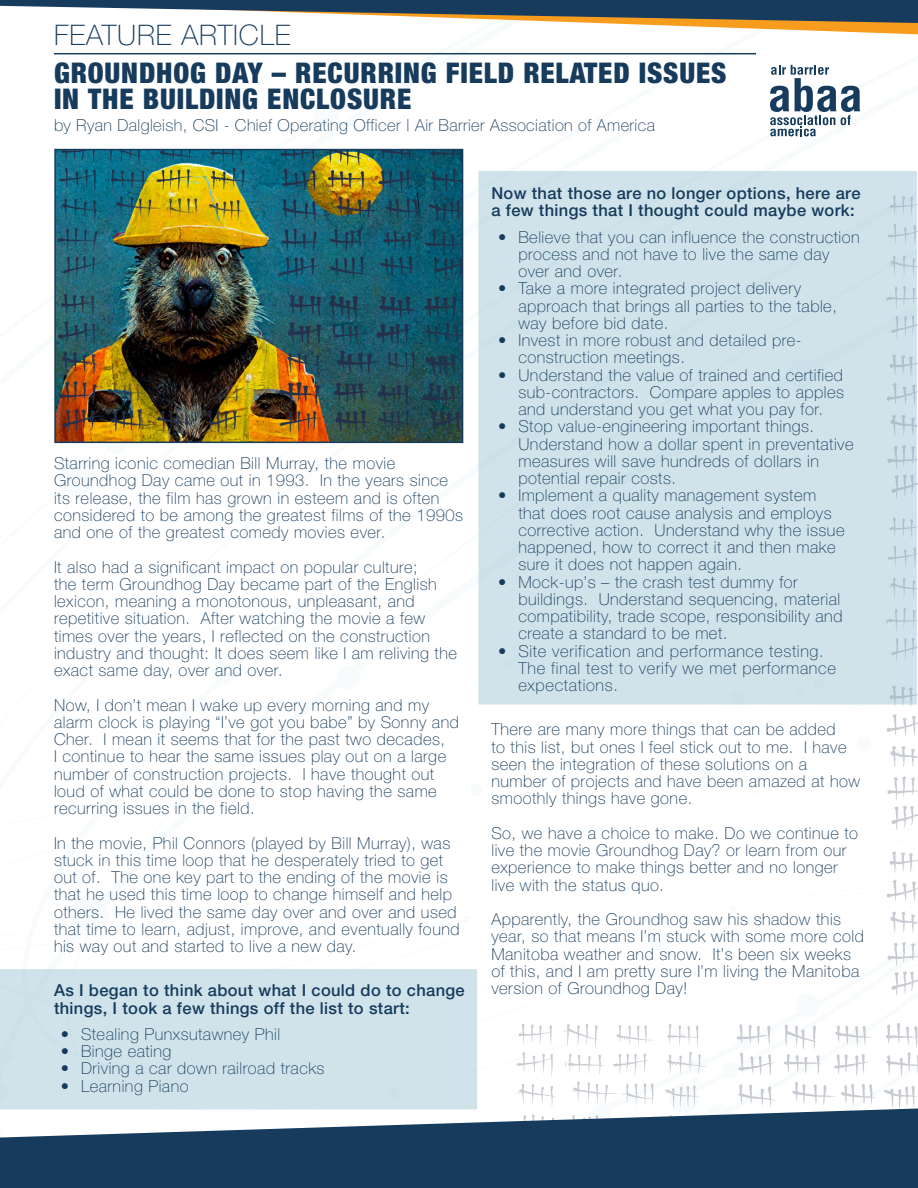
<style>
.page{position:relative;width:918px;height:1188px;background:#fff}
.page>*{position:absolute;margin:0;border:0;box-sizing:border-box;transform-origin:0 0}
.t1{font:900 condensed 28.5px/25.5px "Helvetica Neue";letter-spacing:.03em;color:#163b5c}
.t2{font:100 28.35px "Helvetica Neue";letter-spacing:.03em;color:#163b5c}
.t3{font:100 16.5px/17.2px "Helvetica Neue";letter-spacing:.03em;color:#163b5c}
.t4{font:500 16.5px/17.2px "Helvetica Neue";letter-spacing:.02em;color:#163b5c}
</style>
<div class="page">
<svg style="left:477px;top:851px;width:441px;height:220px"></svg>
<svg style="left:696px;top:962px;width:222px;height:147px"></svg>
<svg style="left:512px;top:1023px;width:143px;height:84px"></svg>
<svg style="left:104px;top:443px;width:24px;height:1px"></svg>
<svg style="left:647px;top:933px;width:19px;height:19px"></svg>
<svg style="left:492px;top:965px;width:15px;height:15px"></svg>
<svg style="left:890px;top:745px;width:28px;height:22px"></svg>
<svg style="left:661px;top:1024px;width:116px;height:85px"></svg>
<svg style="left:553px;top:960px;width:15px;height:14px"></svg>
<svg style="left:784px;top:992px;width:93px;height:114px"></svg>
<svg style="left:617px;top:884px;width:14px;height:13px"></svg>
<svg style="left:729px;top:905px;width:9px;height:8px"></svg>
<div style="left:478px;top:171px;width:439px;height:534px;background:#d0e3ea"></div>
<div style="left:0;top:969px;width:477px;height:140px;background:#d0e3ea"></div>
<hr style="left:54px;top:53px;width:702px;height:1px;background:#163b5c">
<svg style="left:0;top:0;width:918px;height:34px"></svg>
<img style="left:57px;top:152px;width:403px;height:288px">
<div style="left:54px;top:149px;width:409px;height:294px;border:2px solid #163b5c"></div>
<svg style="left:0;top:1109px;width:918px;height:79px;fill:#163b5c"></svg>
<svg style="left:770px;top:65px;width:90px;height:71px"></svg>
<p class="t2" style="left:54px;top:19px;width:238px">FEATURE ARTICLE</p>
<p class="t1" style="left:54px;top:60px;width:674px">GROUNDHOG DAY – RECURRING FIELD RELATED ISSUES<br>IN THE BUILDING ENCLOSURE</p>
<p class="t3" style="left:54px;top:116px;width:603px">by Ryan Dalgleish, CSI - Chief Operating Officer | Air Barrier Association of America</p>
<p class="t3" style="left:54px;top:455px;width:410px">Starring iconic comedian Bill Murray, the movie Groundhog Day came out in 1993. In the years since its release, the film has grown in esteem and is often considered to be among the greatest films of the 1990s and one of the greatest comedy movies ever.</p>
<p class="t3" style="left:54px;top:558px;width:404px">It also had a significant impact on popular culture;<br>the term Groundhog Day became part of the English lexicon, meaning a monotonous, unpleasant, and repetitive situation. After watching the movie a few times over the years, I reflected on the construction industry and thought: It does seem like I am reliving the exact same day, over and over.</p>
<p class="t3" style="left:54px;top:696px;width:406px">Now, I don’t mean I wake up every morning and my alarm clock is playing “I’ve got you babe” by Sonny and Cher. I mean it seems that for the past two decades,<br>I continue to hear the same issues play out on a large number of construction projects. I have thought out loud of what could be done to stop having the same recurring issues in the field.</p>
<p class="t3" style="left:54px;top:834px;width:407px">In the movie, Phil Connors (played by Bill Murray), was stuck in this time loop that he desperately tried to get out of. The one key part to the ending of the movie is that he used this time loop to change himself and help others. He lived the same day over and over and used that time to learn, adjust, improve, and eventually found his way out and started to live a new day.</p>
<p class="t4" style="left:54px;top:982px;width:412px">As I began to think about what I could do to change things, I took a few things off the list to start:</p>
<p class="t3" style="left:61px;top:1025px;width:221px">• Stealing Punxsutawney Phil</p>
<p class="t3" style="left:61px;top:1043px;width:112px">• Binge eating</p>
<p class="t3" style="left:61px;top:1060px;width:265px">• Driving a car down railroad tracks</p>
<p class="t3" style="left:61px;top:1077px;width:129px">• Learning Piano</p>
<p class="t4" style="left:491px;top:185px;width:371px">Now that those are no longer options, here are a few things that I thought could maybe work:</p>
<p class="t3" style="left:518px;top:228px;width:343px;text-indent:-20px">• Believe that you can influence the construction process and not have to live the same day over and over.</p>
<p class="t3" style="left:518px;top:280px;width:320px;text-indent:-20px">• Take a more integrated project delivery approach that brings all parties to the table, way before bid date.</p>
<p class="t3" style="left:518px;top:332px;width:285px;text-indent:-20px">• Invest in more robust and detailed pre&shy;construction meetings.</p>
<p class="t3" style="left:518px;top:366px;width:327px;text-align:justify;text-indent:-20px">• Understand the value of trained and certified sub-contractors. Compare apples to apples and understand you get what you pay for.</p>
<p class="t3" style="left:518px;top:418px;width:337px;text-indent:-20px">• Stop value-engineering important things.<br>Understand how a dollar spent in preventative measures will save hundreds of dollars in potential repair costs.</p>
<p class="t3" style="left:518px;top:487px;width:328px;text-indent:-20px">• Implement a quality management system that does root cause analysis and employs corrective action. Understand why the issue happened, how to correct it and then make sure it does not happen again.</p>
<p class="t3" style="left:518px;top:573px;width:326px;text-indent:-20px">• Mock-up’s – the crash test dummy for buildings. Understand sequencing, material compatibility, trade scope, responsibility and create a standard to be met.</p>
<p class="t3" style="left:518px;top:642px;width:319px;text-indent:-20px">• Site verification and performance testing.<br>The final test to verify we met performance expectations.</p>
<p class="t3" style="left:491px;top:721px;width:370px">There are many more things that can be added<br>to this list, but ones I feel stick out to me. I have seen the integration of these solutions on a number of projects and have been amazed at how smoothly things have gone.</p>
<p class="t3" style="left:491px;top:824px;width:368px">So, we have a choice to make. Do we continue to live the movie Groundhog Day? or learn from our experience to make things better and no longer live with the status quo.</p>
<p class="t3" style="left:491px;top:911px;width:374px">Apparently, the Groundhog saw his shadow this year, so that means I’m stuck with some more cold Manitoba weather and snow. It’s been six weeks of this, and I am pretty sure I’m living the Manitoba version of Groundhog Day!</p>
</div>
